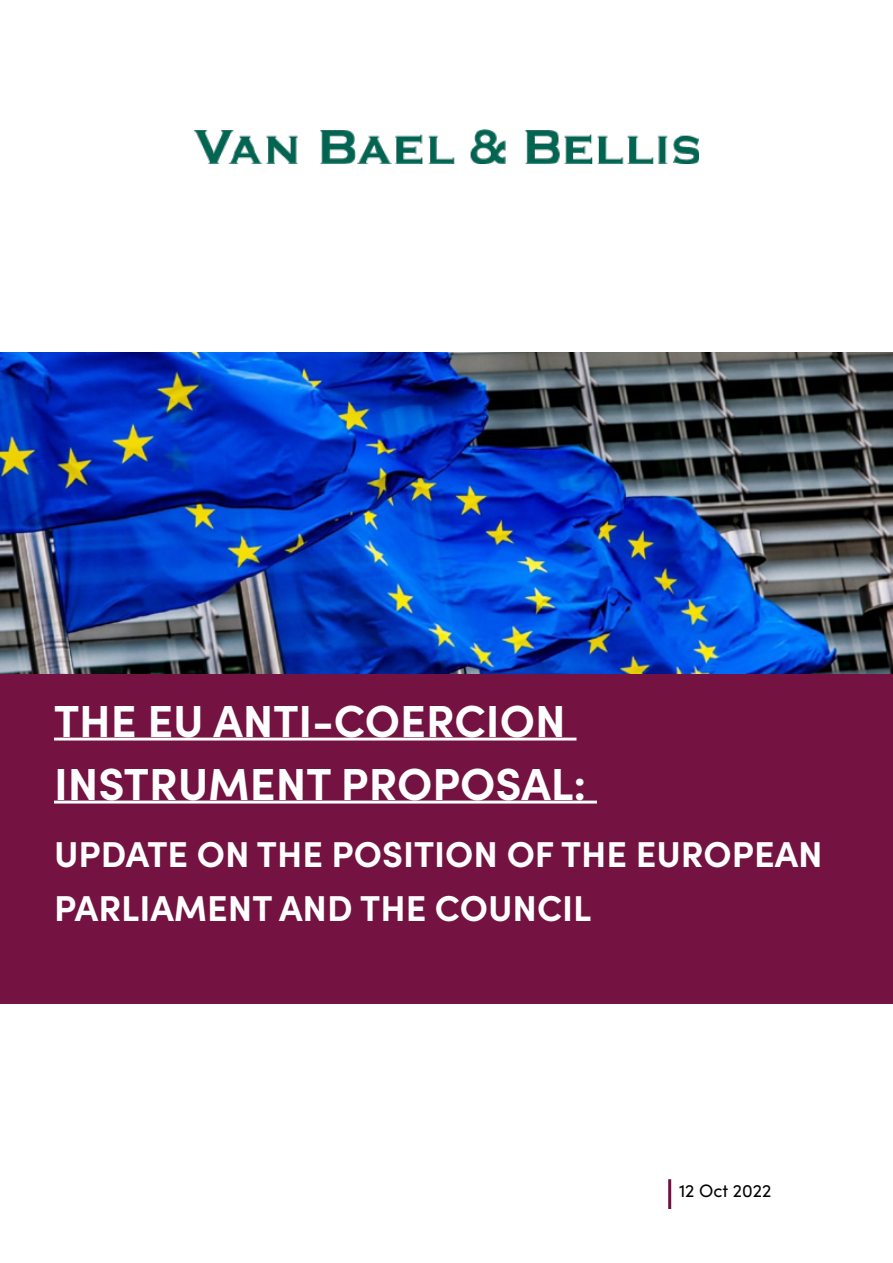
<style>
.page{position:relative;width:893px;height:1263px;background:#fff}
.page>*{position:absolute;margin:0;border:0;box-sizing:border-box;transform-origin:0 0}
.t1{font:700 45px/63px "Sofia Pro";color:#fff}
.t2{font:700 36px/54px "Sofia Pro";color:#fff}
.t3{font:18px "Sofia Pro";color:#000}
</style>
<div class="page">
<img style="left:0;top:352px;width:893px;height:322px">
<hr style="left:668px;top:1179px;width:3px;height:30px;background:#741041">
<div style="left:0;top:674px;width:893px;height:329px;background:#741341"></div>
<hr style="left:54px;top:738px;width:522px;height:2px;background:#fff">
<hr style="left:54px;top:801px;width:543px;height:2px;background:#fff">
<img style="left:195px;top:129px;width:503px;height:34px">
<p class="t1" style="left:54px;top:686px;width:534px">THE EU ANTI-COERCION<br>INSTRUMENT PROPOSAL:</p>
<p class="t2" style="left:54px;top:825px;width:770px">UPDATE ON THE POSITION OF THE EUROPEAN<br>PARLIAMENT AND THE COUNCIL</p>
<p class="t3" style="left:679px;top:1177px;width:94px">12 Oct 2022</p>
</div>
